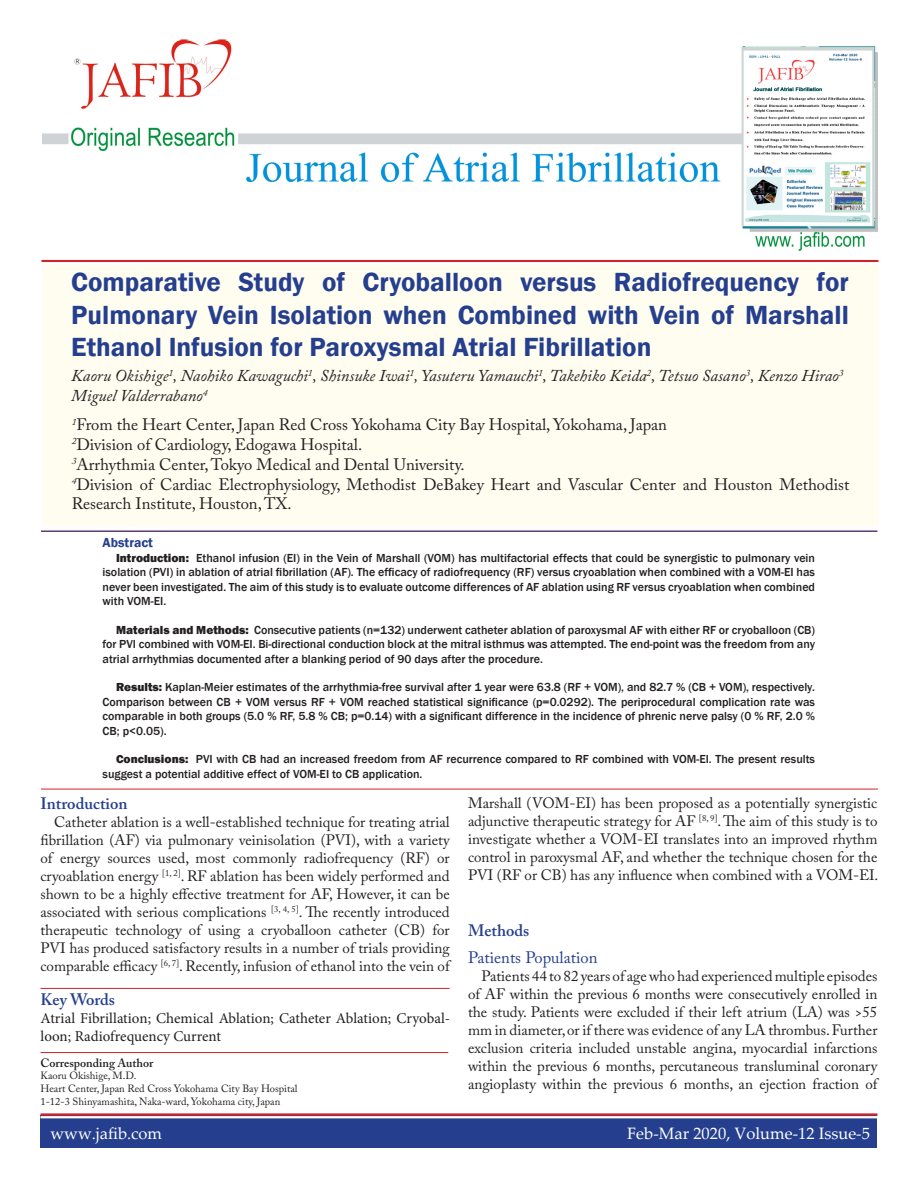
<style>
.page{position:relative;width:918px;height:1188px;background:#fff}
.page>*{position:absolute;margin:0;border:0;box-sizing:border-box;transform-origin:0 0}
._05_Article_Title{font:600 27px/32.4px "Franklin Gothic";color:#253f8e;text-align:justify}
._07_Author_Affiliati{font:16.5px/19.8px "Adobe Caslon Pro";color:#231f20}
._06_Author_block{font:italic 16.5px/19.8px "Adobe Caslon Pro";color:#231f20}
.white_header_for_blu{font:16.5px "Palatino Linotype";color:#fff}
._11_Body_Header{font:600 16.5px "Adobe Caslon Pro";color:#253f8e}
._11_Body_Header-2{font:16.5px "Adobe Caslon Pro";color:#253f8e}
._10_Body_Text{font:15px/18px "Adobe Caslon Pro";color:#231f20;text-align:justify}
.t1{font:15px/18px "Minion Pro";color:#231f20}
._08_Abstract_Header{font:600 13.5px "Franklin Gothic";color:#253f8e}
._09_Abstract_Body{font:500 12px/14.4px "Franklin Gothic";color:#231f20;text-align:justify}
._13_small_text_for_h{font:600 12px "Adobe Caslon Pro";color:#231f20}
._13_small_text_for_h-2{font:10.5px "Adobe Caslon Pro";color:#231f20}
.s1{font-weight:800}
</style>
<div class="page">
<div style="left:42px;top:264px;width:837px;height:262px;background:#fefdf0"></div>
<hr style="left:41px;top:789px;width:837px;height:1px;background:#d1232a">
<hr style="left:41px;top:531px;width:836px;height:1px;background:#253f8e">
<hr style="left:41px;top:1052px;width:407px;height:1px;background:#d1232a">
<hr style="left:40px;top:988px;width:410px;height:1px;background:#d1232a">
<div style="left:40px;top:1115px;width:838px;height:33px;background:#253f8e"></div>
<hr style="left:40px;top:1113px;width:838px;height:3px;background:#d1232a">
<hr style="left:40px;top:1116px;width:838px;height:2px;background:#fff">
<hr style="left:41px;top:260px;width:837px;height:2px;background:#d1232a">
<img style="left:42px;top:39px;width:836px;height:212px">
<p class="_05_Article_Title" style="left:71px;top:266px;width:779px">Comparative Study of Cryoballoon versus Radiofrequency for Pulmonary Vein Isolation when Combined with Vein of Marshall Ethanol Infusion for Paroxysmal Atrial Fibrillation</p>
<p class="_06_Author_block" style="left:71px;top:366px;width:774px">Kaoru Okishige<sup>1</sup>, Naohiko Kawaguchi<sup>1</sup>, Shinsuke Iwai<sup>1</sup>, Yasuteru Yamauchi<sup>1</sup>, Takehiko Keida<sup>2</sup>, Tetsuo Sasano<sup>3</sup>, Kenzo Hirao<sup>3<br></sup>Miguel Valderrabano<sup>4</sup></p>
<p class="_07_Author_Affiliati" style="left:72px;top:415px;width:597px"><sup>1</sup>From the Heart Center, Japan Red Cross Yokohama City Bay Hospital, Yokohama, Japan</p>
<p class="_07_Author_Affiliati" style="left:72px;top:434px;width:292px"><sup>2</sup>Division of Cardiology, Edogawa Hospital.</p>
<p class="_07_Author_Affiliati" style="left:72px;top:454px;width:395px"><sup>3</sup>Arrhythmia Center, Tokyo Medical and Dental University.</p>
<p class="_07_Author_Affiliati" style="left:72px;top:474px;width:779px"><sup>4</sup>Division of Cardiac Electrophysiology, Methodist DeBakey Heart and Vascular Center and Houston Methodist<br>Research Institute, Houston, TX.</p>
<p class="_08_Abstract_Header" style="left:103px;top:535px;width:52px">Abstract</p>
<p class="_09_Abstract_Body" style="left:103px;top:551px;width:714px;text-indent:14px"><span class="s1">Introduction:</span> Ethanol infusion (EI) in the Vein of Marshall (VOM) has multifactorial effects that could be synergistic to pulmonary vein isolation (PVI) in ablation of atrial fibrillation (AF). The efficacy of radiofrequency (RF) versus cryoablation when combined with a VOM-EI has never been investigated. The aim of this study is to evaluate outcome differences of AF ablation using RF versus cryoablation when combined with VOM-EI.</p>
<p class="_09_Abstract_Body" style="left:103px;top:623px;width:714px;text-indent:14px"><span class="s1">Materials and Methods:</span> Consecutive patients (n=132) underwent catheter ablation of paroxysmal AF with either RF or cryoballoon (CB) for PVI combined with VOM-EI. Bi-directional conduction block at the mitral isthmus was attempted. The end-point was the freedom from any atrial arrhythmias documented after a blanking period of 90 days after the procedure.</p>
<p class="_09_Abstract_Body" style="left:103px;top:680px;width:714px;text-indent:14px"><span class="s1">Results:</span> Kaplan-Meier estimates of the arrhythmia-free survival after 1 year were 63.8 (RF + VOM), and 82.7 % (CB + VOM), respectively.<br>Comparison between CB + VOM versus RF + VOM reached statistical significance (p=0.0292). The periprocedural complication rate was comparable in both groups (5.0 % RF, 5.8 % CB; p=0.14) with a significant difference in the incidence of phrenic nerve palsy (0 % RF, 2.0 % CB; p&lt;0.05).</p>
<p class="_09_Abstract_Body" style="left:103px;top:752px;width:714px;text-indent:14px"><span class="s1">Conclusions:</span> PVI with CB had an increased freedom from AF recurrence compared to RF combined with VOM-EI. The present results suggest a potential additive effect of VOM-EI to CB application.</p>
<p class="_11_Body_Header" style="left:40px;top:794px;width:89px">Introduction</p>
<p class="_10_Body_Text" style="left:40px;top:813px;width:411px;text-indent:14px">Catheter ablation is a well-established technique for treating atrial fibrillation (AF) via pulmonary veinisolation (PVI), with a variety of energy sources used, most commonly radiofrequency (RF) or cryoablation energy <sup>[1,</sup> <sup>2]</sup>. RF ablation has been widely performed and shown to be a highly effective treatment for AF, However, it can be associated with serious complications <sup>[3,</sup> <sup>4,</sup> <sup>5]</sup>. The recently introduced therapeutic technology of using a cryoballoon catheter (CB) for PVI has produced satisfactory results in a number of trials providing comparable efficacy <sup>[6,</sup> <sup>7]</sup>. Recently, infusion of ethanol into the vein of</p>
<p class="_11_Body_Header" style="left:41px;top:989px;width:76px">Key Words</p>
<p class="t1" style="left:41px;top:1009px;width:411px">Atrial Fibrillation; Chemical Ablation; Catheter Ablation; Cryobal&shy;loon; Radiofrequency Current</p>
<p class="_13_small_text_for_h" style="left:40px;top:1056px;width:114px">Corresponding Author</p>
<p class="_13_small_text_for_h-2" style="left:40px;top:1070px;width:97px">Kaoru Okishige, M.D.</p>
<p class="_13_small_text_for_h-2" style="left:40px;top:1082px;width:259px">Heart Center, Japan Red Cross Yokohama City Bay Hospital</p>
<p class="_13_small_text_for_h-2" style="left:40px;top:1095px;width:241px">1-12-3 Shinyamashita, Naka-ward, Yokohama city, Japan</p>
<p class="_10_Body_Text" style="left:468px;top:794px;width:412px">Marshall (VOM-EI) has been proposed as a potentially synergistic adjunctive therapeutic strategy for AF <sup>[8,</sup> <sup>9]</sup>. The aim of this study is to investigate whether a VOM-EI translates into an improved rhythm control in paroxysmal AF, and whether the technique chosen for the PVI (RF or CB) has any influence when combined with a VOM-EI.</p>
<p class="_11_Body_Header" style="left:468px;top:920px;width:63px">Methods</p>
<p class="_11_Body_Header-2" style="left:468px;top:948px;width:131px">Patients Population</p>
<p class="_10_Body_Text" style="left:468px;top:967px;width:411px;text-indent:14px">Patients 44 to 82 years of age who had experienced multiple episodes of AF within the previous 6 months were consecutively enrolled in the study. Patients were excluded if their left atrium (LA) was &gt;55 mm in diameter, or if there was evidence of any LA thrombus. Further exclusion criteria included unstable angina, myocardial infarctions within the previous 6 months, percutaneous transluminal coronary angioplasty within the previous 6 months, an ejection fraction of</p>
<p class="white_header_for_blu" style="left:51px;top:1122px;width:113px">www.jafib.com</p>
<p class="white_header_for_blu" style="left:627px;top:1122px;width:244px">Feb-Mar 2020, Volume-12 Issue-5</p>
</div>
